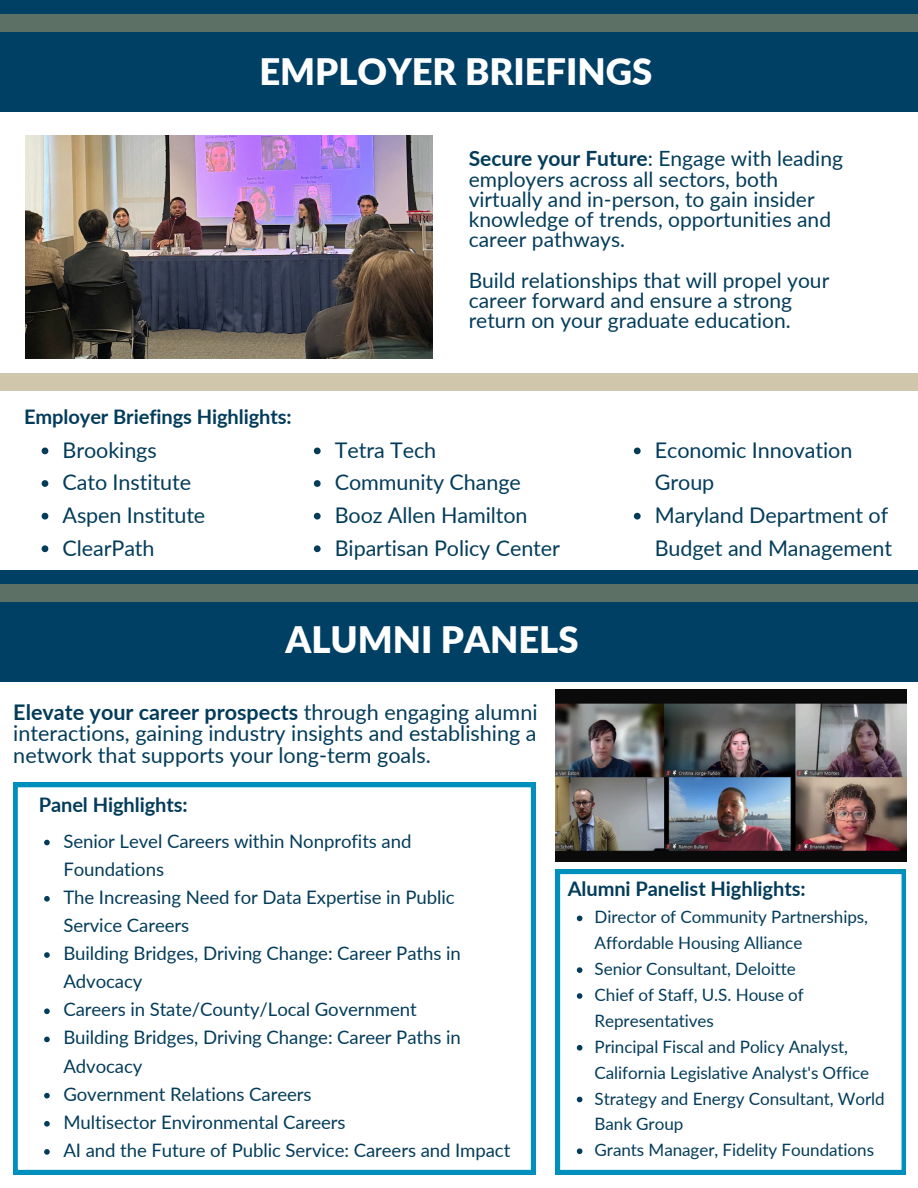
<style>
.page{position:relative;width:918px;height:1188px;background:#fff}
.page>*{position:absolute;margin:0;border:0;box-sizing:border-box;transform-origin:0 0}
.t1{font:900 36.45px "Lato";color:#fff}
.t2{font:21.6px/21.3px "Lato";letter-spacing:-.005em;color:#033c5a}
.t3{font:21px/20.2px "Lato";color:#033c5a}
.t4{font:700 20.1px "Lato";letter-spacing:-.005em;color:#033c5a}
.t5{font:18.6px/28.2px "Lato";letter-spacing:-.005em;color:#033c5a}
.t6{font:17.1px/25.8px "Lato";letter-spacing:-.005em;color:#033c5a}
.s1{font-weight:700}
</style>
<div class="page">
<div style="left:0;top:0;width:918px;height:111px;background:#004065"></div>
<div style="left:0;top:14px;width:918px;height:17px;background:#5d7066"></div>
<div style="left:0;top:570px;width:918px;height:112px;background:#004065"></div>
<div style="left:0;top:585px;width:918px;height:17px;background:#5d7066"></div>
<img style="left:26px;top:136px;width:406px;height:223px">
<div style="left:0;top:373px;width:918px;height:17px;background:#d0c6ac"></div>
<svg style="left:42px;top:448px;width:6px;height:6px"></svg>
<svg style="left:42px;top:480px;width:6px;height:7px"></svg>
<svg style="left:42px;top:513px;width:6px;height:7px"></svg>
<svg style="left:42px;top:545px;width:6px;height:7px"></svg>
<svg style="left:314px;top:448px;width:7px;height:6px"></svg>
<svg style="left:314px;top:480px;width:7px;height:7px"></svg>
<svg style="left:314px;top:513px;width:7px;height:7px"></svg>
<svg style="left:314px;top:545px;width:7px;height:7px"></svg>
<img style="left:556px;top:689px;width:350px;height:173px">
<svg style="left:556px;top:870px;width:350px;height:304px"></svg>
<svg style="left:577px;top:916px;width:5px;height:5px"></svg>
<svg style="left:577px;top:967px;width:5px;height:6px"></svg>
<svg style="left:577px;top:993px;width:5px;height:6px"></svg>
<svg style="left:577px;top:1045px;width:5px;height:6px"></svg>
<svg style="left:577px;top:1097px;width:5px;height:5px"></svg>
<svg style="left:577px;top:1148px;width:5px;height:6px"></svg>
<svg style="left:13px;top:783px;width:522px;height:391px"></svg>
<svg style="left:44px;top:840px;width:6px;height:5px"></svg>
<svg style="left:44px;top:896px;width:6px;height:6px"></svg>
<svg style="left:44px;top:952px;width:6px;height:6px"></svg>
<svg style="left:44px;top:1008px;width:6px;height:6px"></svg>
<svg style="left:44px;top:1037px;width:6px;height:5px"></svg>
<svg style="left:44px;top:1093px;width:6px;height:5px"></svg>
<svg style="left:44px;top:1121px;width:6px;height:6px"></svg>
<svg style="left:44px;top:1149px;width:6px;height:6px"></svg>
<svg style="left:634px;top:448px;width:7px;height:6px"></svg>
<svg style="left:634px;top:513px;width:7px;height:7px"></svg>
<p class="t1" style="left:259px;top:49px;width:395px">EMPLOYER BRIEFINGS</p>
<p class="t4" style="left:24px;top:404px;width:269px">Employer Briefings Highlights:</p>
<p class="t2" style="left:63px;top:439px;width:96px">Brookings</p>
<p class="t2" style="left:63px;top:471px;width:130px">Cato Institute</p>
<p class="t2" style="left:63px;top:504px;width:144px">Aspen Institute</p>
<p class="t2" style="left:63px;top:537px;width:94px">ClearPath</p>
<h3 class="t3" style="left:469px;top:148px;width:376px"><span class="s1">Secure your Future</span>: Engage with leading employers across all sectors, both virtually and in-person, to gain insider knowledge of trends, opportunities and career pathways.</h3>
<p class="t3" style="left:469px;top:270px;width:362px">Build relationships that will propel your career forward and ensure a strong return on your graduate education.</p>
<p class="t2" style="left:335px;top:439px;width:103px">Tetra Tech</p>
<p class="t2" style="left:335px;top:471px;width:188px">Community Change</p>
<p class="t2" style="left:335px;top:504px;width:194px">Booz Allen Hamilton</p>
<p class="t2" style="left:335px;top:537px;width:227px">Bipartisan Policy Center</p>
<p class="t2" style="left:655px;top:433px;width:199px;line-height:32.7px">Economic Innovation<br>Group</p>
<p class="t2" style="left:655px;top:498px;width:239px;line-height:32.7px">Maryland Department of<br>Budget and Management</p>
<p class="t1" style="left:286px;top:617px;width:295px">ALUMNI PANELS</p>
<p class="t2" style="left:13px;top:701px;width:526px;text-align:justify"><span class="s1">Elevate your career prospects</span> through engaging alumni interactions, gaining industry insights and establishing a network that supports your long-term goals.</p>
<p class="t4" style="left:39px;top:792px;width:151px">Panel Highlights:</p>
<p class="t5" style="left:63px;top:826px;width:350px">Senior Level Careers within Nonprofits and<br>Foundations</p>
<p class="t5" style="left:63px;top:883px;width:393px">The Increasing Need for Data Expertise in Public<br>Service Careers</p>
<p class="t5" style="left:63px;top:939px;width:399px">Building Bridges, Driving Change: Career Paths in<br>Advocacy</p>
<h3 class="t5" style="left:63px;top:995px;width:355px">Careers in State/County/Local Government</h3>
<p class="t5" style="left:63px;top:1023px;width:399px">Building Bridges, Driving Change: Career Paths in<br>Advocacy</p>
<p class="t5" style="left:63px;top:1079px;width:250px">Government Relations Careers</p>
<p class="t5" style="left:63px;top:1108px;width:284px">Multisector Environmental Careers</p>
<p class="t5" style="left:63px;top:1136px;width:449px">AI and the Future of Public Service: Careers and Impact</p>
<p class="t4" style="left:568px;top:877px;width:239px">Alumni Panelist Highlights:</p>
<h3 class="t6" style="left:595px;top:904px;width:275px">Director of Community Partnerships,<br>Affordable Housing Alliance</h3>
<p class="t6" style="left:595px;top:956px;width:203px">Senior Consultant, Deloitte</p>
<p class="t6" style="left:595px;top:982px;width:211px">Chief of Staff, U.S. House of<br>Representatives</p>
<p class="t6" style="left:595px;top:1033px;width:276px">Principal Fiscal and Policy Analyst,<br>California Legislative Analyst's Office</p>
<p class="t6" style="left:595px;top:1085px;width:292px">Strategy and Energy Consultant, World<br>Bank Group</p>
<p class="t6" style="left:595px;top:1137px;width:281px">Grants Manager, Fidelity Foundations</p>
</div>
